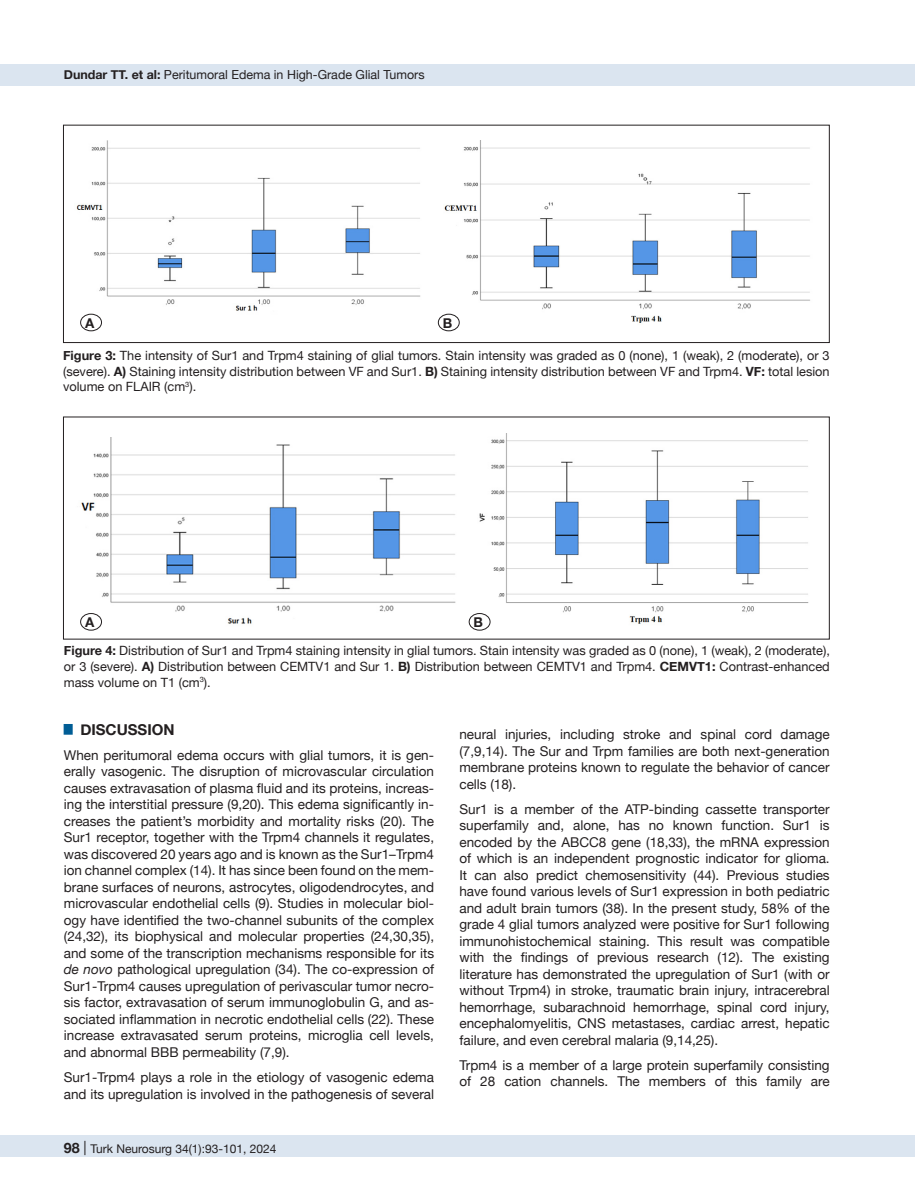
<style>
.page{position:relative;width:915px;height:1191px;background:#fff}
.page>*{position:absolute;margin:0;border:0;box-sizing:border-box;transform-origin:0 0}
.t1{font:700 15px "Helvetica Neue";color:#231f20}
.t2{font:13.5px/16.5px "Helvetica Neue";color:#231f20;text-align:justify}
.t3{font:700 13.5px "Helvetica Neue";color:#231f20}
.t4{font:12.75px/15.8px "Helvetica Neue";color:#231f20;text-align:justify}
.t5{font:12.45px "Helvetica Neue";color:#231f20}
.t6{font:12px "Helvetica Neue";color:#231f20}
.s1{font-weight:700}
.s2{font-style:italic}
.s3{font-weight:700;font-size:14.25px}
.s4{font-size:14.25px}
</style>
<div class="page">
<div style="left:0;top:1135px;width:914px;height:22px;background:#dbe5f0"></div>
<div style="left:0;top:64px;width:914px;height:21px;background:#dbe5f0"></div>
<img style="left:76px;top:141px;width:345px;height:174px">
<img style="left:443px;top:141px;width:367px;height:186px">
<div style="left:63px;top:125px;width:766px;height:218px;border:1px solid #231f20"></div>
<img style="left:80px;top:437px;width:376px;height:194px">
<img style="left:479px;top:433px;width:330px;height:194px">
<div style="left:80px;top:314px;width:22px;height:17px;border:1px solid #231f20;border-radius:50%"></div>
<div style="left:438px;top:314px;width:21px;height:17px;background:#fff;border-radius:50%"></div>
<div style="left:438px;top:314px;width:21px;height:17px;border:1px solid #231f20;border-radius:50%"></div>
<div style="left:81px;top:613px;width:20px;height:17px;background:#fff;border-radius:50%"></div>
<div style="left:80px;top:613px;width:22px;height:17px;border:1px solid #231f20;border-radius:50%"></div>
<div style="left:469px;top:613px;width:21px;height:17px;background:#fff;border-radius:50%"></div>
<div style="left:469px;top:613px;width:21px;height:17px;border:1px solid #231f20;border-radius:50%"></div>
<p class="t5" style="left:64px;top:66px;width:362px"><span class="s1">Dundar TT. et al:</span> Peritumoral Edema in High-Grade Glial Tumors</p>
<p class="t3" style="left:85px;top:312px;width:11px">A</p>
<p class="t3" style="left:442px;top:312px;width:11px">B</p>
<p class="t4" style="left:63px;top:348px;width:767px"><span class="s1">Figure 3:</span> The intensity of Sur1 and Trpm4 staining of glial tumors. Stain intensity was graded as 0 (none), 1 (weak), 2 (moderate), or 3 (severe). <span class="s1">A)</span> Staining intensity distribution between VF and Sur1. <span class="s1">B)</span> Staining intensity distribution between VF and Trpm4. <span class="s1">VF:</span> total lesion volume on FLAIR (cm<sup>3</sup>).</p>
<p class="t3" style="left:85px;top:611px;width:11px">A</p>
<p class="t3" style="left:473px;top:611px;width:11px">B</p>
<p class="t4" style="left:64px;top:643px;width:767px"><span class="s1">Figure 4:</span> Distribution of Sur1 and Trpm4 staining intensity in glial tumors. Stain intensity was graded as 0 (none), 1 (weak), 2 (moderate), or 3 (severe). <span class="s1">A)</span> Distribution between CEMTV1 and Sur 1. <span class="s1">B)</span> Distribution between CEMTV1 and Trpm4. <span class="s1">CEMVT1:</span> Contrast-enhanced mass volume on T1 (cm<sup>3</sup>).</p>
<p class="t1" style="left:64px;top:717px;width:112px"><sup>█</sup> DISCUSSION</p>
<p class="t2" style="left:64px;top:747px;width:371px">When peritumoral edema occurs with glial tumors, it is gen&shy;erally vasogenic. The disruption of microvascular circulation causes extravasation of plasma fluid and its proteins, increas&shy;ing the interstitial pressure (9,20). This edema significantly in&shy;creases the patient’s morbidity and mortality risks (20). The Sur1 receptor, together with the Trpm4 channels it regulates, was discovered 20 years ago and is known as the Sur1–Trpm4 ion channel complex (14). It has since been found on the mem&shy;brane surfaces of neurons, astrocytes, oligodendrocytes, and microvascular endothelial cells (9). Studies in molecular biol&shy;ogy have identified the two-channel subunits of the complex (24,32), its biophysical and molecular properties (24,30,35), and some of the transcription mechanisms responsible for its <span class="s2">de novo</span> pathological upregulation (34). The co-expression of Sur1-Trpm4 causes upregulation of perivascular tumor necro&shy;sis factor, extravasation of serum immunoglobulin G, and as&shy;sociated inflammation in necrotic endothelial cells (22). These increase extravasated serum proteins, microglia cell levels, and abnormal BBB permeability (7,9).</p>
<p class="t2" style="left:64px;top:1069px;width:371px">Sur1-Trpm4 plays a role in the etiology of vasogenic edema and its upregulation is involved in the pathogenesis of several</p>
<p class="t6" style="left:63px;top:1140px;width:214px"><span class="s3">98</span> <span class="s4">|</span> Turk Neurosurg 34(1):93-101, 2024</p>
<p class="t2" style="left:459px;top:727px;width:371px">neural injuries, including stroke and spinal cord damage (7,9,14). The Sur and Trpm families are both next-generation membrane proteins known to regulate the behavior of cancer cells (18).</p>
<p class="t2" style="left:459px;top:801px;width:371px">Sur1 is a member of the ATP-binding cassette transporter superfamily and, alone, has no known function. Sur1 is encoded by the ABCC8 gene (18,33), the mRNA expression of which is an independent prognostic indicator for glioma.<br>It can also predict chemosensitivity (44). Previous studies have found various levels of Sur1 expression in both pediatric and adult brain tumors (38). In the present study, 58% of the grade 4 glial tumors analyzed were positive for Sur1 following immunohistochemical staining. This result was compatible with the findings of previous research (12). The existing literature has demonstrated the upregulation of Sur1 (with or without Trpm4) in stroke, traumatic brain injury, intracerebral hemorrhage, subarachnoid hemorrhage, spinal cord injury, encephalomyelitis, CNS metastases, cardiac arrest, hepatic failure, and even cerebral malaria (9,14,25).</p>
<p class="t2" style="left:459px;top:1057px;width:371px">Trpm4 is a member of a large protein superfamily consisting of 28 cation channels. The members of this family are</p>
</div>
